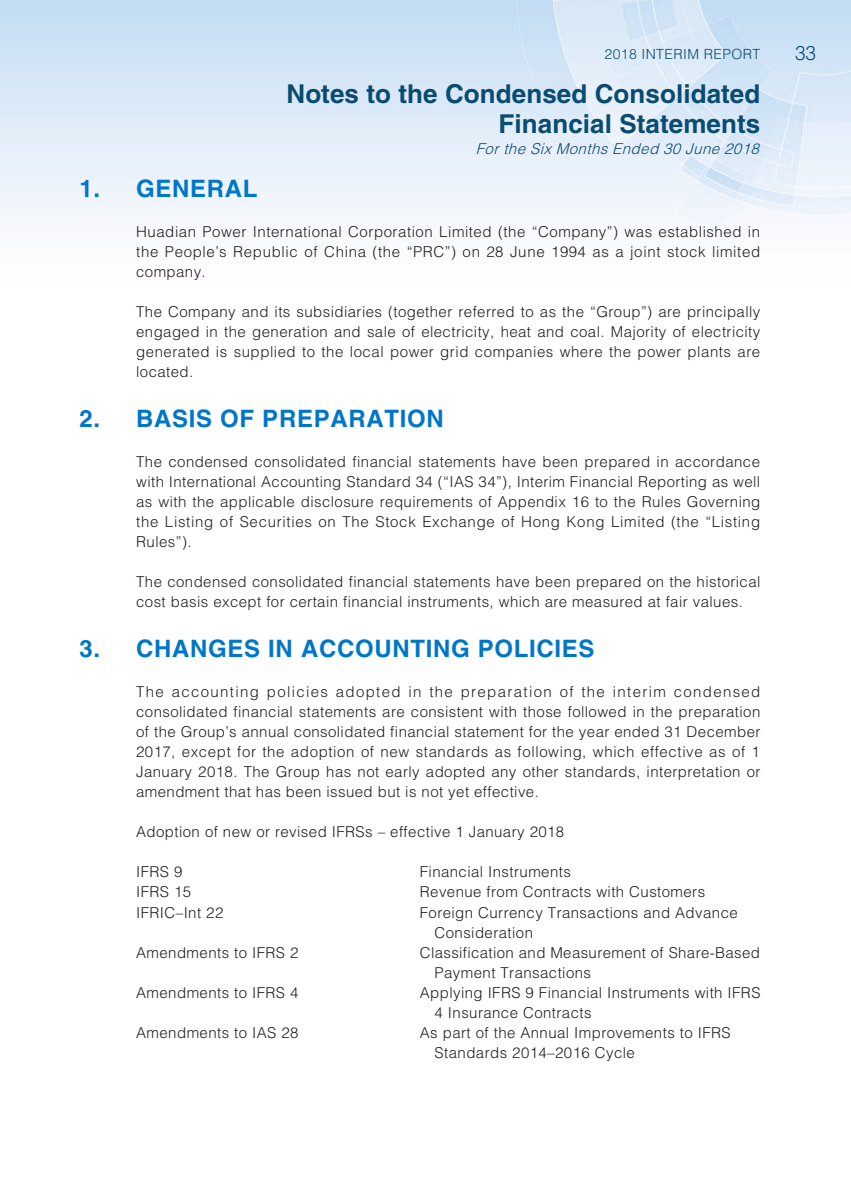
<style>
.page{position:relative;width:851px;height:1191px;background:#fff}
.page>*{position:absolute;margin:0;border:0;box-sizing:border-box;transform-origin:0 0}
.t1{font:700 26px/30px "Helvetica LT Std";letter-spacing:.005em;color:#0a4b70;text-align:right}
.t2{font:700 24px "Helvetica LT Std";letter-spacing:.03em;color:#0076c8}
.t3{font:300 20px "Helvetica LT Std";color:#0a4b70;scale:.95 1}
.t4{font:300 15px/20px "Helvetica LT Std";letter-spacing:.03em;color:#231f20}
.t5{font:italic 300 15px "Helvetica LT Std";color:#0a4b70}
.t6{font:300 14px "Helvetica LT Std";letter-spacing:.03em;color:#0a4b70}
</style>
<div class="page">
<img style="left:0;top:0;width:850px;height:230px">
<p class="t6" style="left:604px;top:45px;width:157px">2018 INTERIM REPORT</p>
<h3 class="t3" style="left:794px;top:40px;width:24px">33</h3>
<h1 class="t1" style="left:286px;top:79px;width:475px">Notes to the Condensed Consolidated<br>Financial Statements</h1>
<p class="t5" style="left:476px;top:139px;width:289px">Forthe SixMonthsEnded 30 June 2018</p>
<h2 class="t2" style="left:79px;top:174px;width:180px">1. GENERAL</h2>
<p class="t4" style="left:136px;top:222px;width:625px;text-align:justify">Huadian Power International Corporation Limited (the “Company”) was established in the People’s Republic of China (the “PRC”) on 28 June 1994 as a joint stock limited company.</p>
<p class="t4" style="left:136px;top:302px;width:625px;text-align:justify">The Company and its subsidiaries (together referred to as the “Group”) are principally engaged in the generation and sale of electricity, heat and coal. Majority of electricity generated is supplied to the local power grid companies where the power plants are located.</p>
<h2 class="t2" style="left:79px;top:404px;width:366px">2. BASIS OF PREPARATION</h2>
<p class="t4" style="left:136px;top:452px;width:625px;text-align:justify">The condensed consolidated financial statements have been prepared in accordance with International Accounting Standard 34 (“IAS 34”), Interim Financial Reporting as well as with the applicable disclosure requirements of Appendix 16 to the Rules Governing the Listing of Securities on The Stock Exchange of Hong Kong Limited (the “Listing Rules”).</p>
<p class="t4" style="left:136px;top:572px;width:625px">The condensed consolidated financial statements have been prepared on the historical cost basis except for certain financial instruments, which are measured at fair values.</p>
<h2 class="t2" style="left:79px;top:634px;width:516px">3. CHANGES IN ACCOUNTING POLICIES</h2>
<p class="t4" style="left:136px;top:682px;width:625px;text-align:justify">The accounting policies adopted in the preparation of the interim condensed consolidated financial statements are consistent with those followed in the preparation of the Group’s annual consolidated financial statement for the year ended 31 December 2017, except for the adoption of new standards as following, which effective as of 1<br>January 2018. The Group has not early adopted any other standards, interpretation or amendment that has been issued but is not yet effective.</p>
<p class="t4" style="left:136px;top:822px;width:429px">Adoption of new or revised IFRSs – effective 1 January 2018</p>
<p class="t4" style="left:136px;top:862px;width:48px">IFRS 9</p>
<p class="t4" style="left:420px;top:862px;width:152px">Financial Instruments</p>
<p class="t4" style="left:136px;top:882px;width:57px">IFRS 15</p>
<p class="t4" style="left:420px;top:882px;width:287px">Revenue from Contracts with Customers</p>
<p class="t4" style="left:136px;top:902px;width:89px">IFRIC–Int 22</p>
<p class="t4" style="left:434px;top:902px;width:305px;text-indent:-15px">Foreign Currency Transactions and Advance<br>Consideration</p>
<p class="t4" style="left:136px;top:942px;width:164px">Amendments to IFRS 2</p>
<p class="t4" style="left:434px;top:942px;width:327px;text-indent:-15px">Classification and Measurement of Share-Based<br>Payment Transactions</p>
<p class="t4" style="left:136px;top:982px;width:164px">Amendments to IFRS 4</p>
<p class="t4" style="left:434px;top:982px;width:327px;text-indent:-15px">Applying IFRS 9 Financial Instruments with IFRS<br>4 Insurance Contracts</p>
<p class="t4" style="left:136px;top:1022px;width:164px">Amendments to IAS 28</p>
<p class="t4" style="left:434px;top:1022px;width:297px;text-indent:-15px">As part of the Annual Improvements to IFRS<br>Standards 2014–2016 Cycle</p>
</div>
